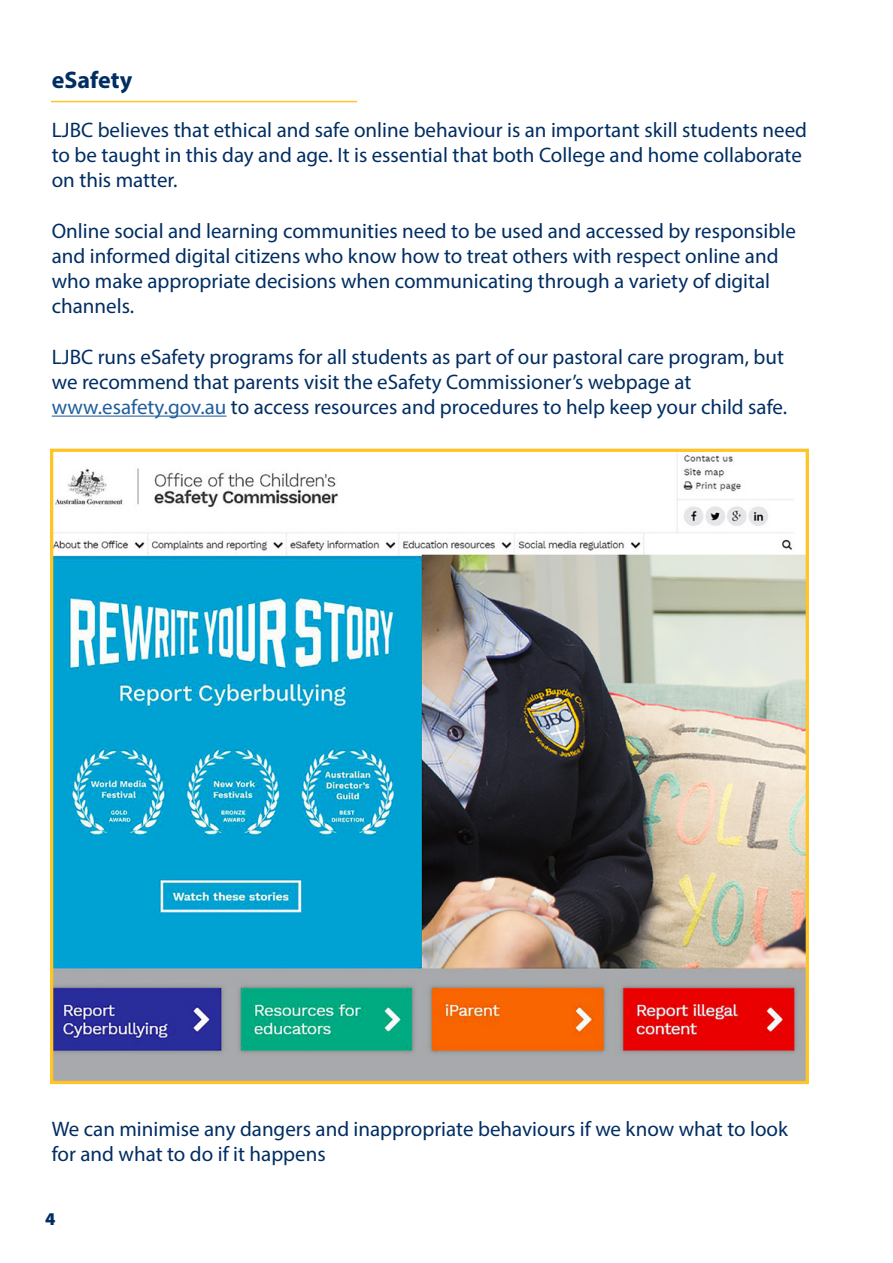
<style>
.page{position:relative;width:893px;height:1263px;background:#fff}
.page>*{position:absolute;margin:0;border:0;box-sizing:border-box;transform-origin:0 0}
.t1{font:700 24px "Myriad Pro";color:#002d62}
.t2{font:21px/25.2px "Myriad Pro";color:#002d62}
.t3{font:900 18px "Myriad Pro";color:#002d62}
.s1{color:#215e9e}
</style>
<div class="page">
<hr style="left:52px;top:416px;width:175px;height:1px;background:#215e9e">
<hr style="left:51px;top:101px;width:306px;height:1px;background:#ffc425">
<img style="left:54px;top:453px;width:751px;height:627px">
<div style="left:50px;top:449px;width:759px;height:635px;border:3px solid #ffc425"></div>
<p class="t1" style="left:52px;top:64px;width:82px">eSafety</p>
<p class="t2" style="left:52px;top:117px;width:757px">LJBC believes that ethical and safe online behaviour is an important skill students need to be taught in this day and age. It is essential that both College and home collaborate on this matter.</p>
<p class="t2" style="left:52px;top:218px;width:746px">Online social and learning communities need to be used and accessed by responsible and informed digital citizens who know how to treat others with respect online and who make appropriate decisions when communicating through a variety of digital channels.</p>
<p class="t2" style="left:52px;top:344px;width:737px">LJBC runs eSafety programs for all students as part of our pastoral care program, but we recommend that parents visit the eSafety Commissioner’s webpage at <span class="s1">www.esafety.gov.au</span> to access resources and procedures to help keep your child safe.</p>
<p class="t2" style="left:52px;top:1116px;width:738px">We can minimise any dangers and inappropriate behaviours if we know what to look for and what to do if it happens</p>
<p class="t3" style="left:45px;top:1209px;width:12px">4</p>
</div>
